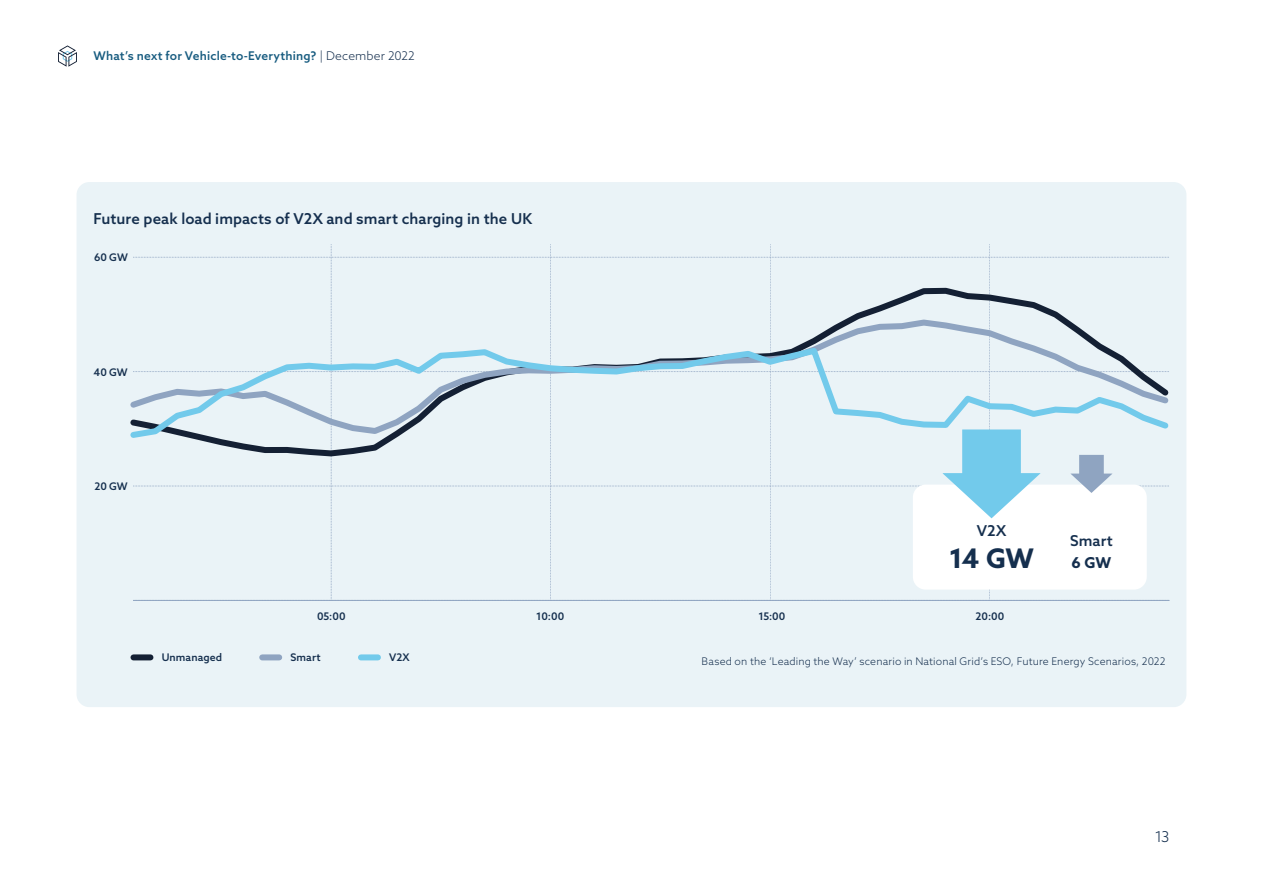
<style>
.page{position:relative;width:1263px;height:893px;background:#fff}
.page>*{position:absolute;margin:0;border:0;box-sizing:border-box;transform-origin:0 0}
.t1{font:700 27px "Azo Sans";color:#152f4e}
.t2{font:500 15px "Azo Sans";letter-spacing:.005em;color:#152f4e}
.t3{font:700 15px "Azo Sans";color:#152f4e}
.t4{font:300 15px "Azo Sans";color:#152f4e}
.t5{font:500 12px "Azo Sans";letter-spacing:.015em;color:#185c80}
.t6{font:300 10.5px "Azo Sans";letter-spacing:.015em;color:#152f4e}
.t7{font:500 10.5px "Azo Sans";letter-spacing:.01em;color:#152f4e}
.s1{font-weight:300;color:#152f4e}
</style>
<div class="page">
<svg style="left:58px;top:45px;width:19px;height:22px"></svg>
<div style="left:77px;top:182px;width:1109px;height:525px;background:#eaf3f7;border-radius:13px"></div>
<div style="left:133px;top:654px;width:17px;height:6px;background:#142034"></div>
<div style="left:262px;top:654px;width:17px;height:6px;background:#8fa4c1"></div>
<div style="left:361px;top:654px;width:17px;height:6px;background:#72caeb"></div>
<svg style="left:133px;top:245px;width:1036px;height:356px"></svg>
<p class="t5" style="left:94px;top:48px;width:323px">What’s next for Vehicle-to-Everything? <span class="s1">| December 2022</span></p>
<h2 class="t2" style="left:94px;top:209px;width:440px">Future peak load impacts of V2X and smart charging in the UK</h2>
<p class="t7" style="left:94px;top:251px;width:35px">60 GW</p>
<p class="t7" style="left:94px;top:365px;width:36px">40 GW</p>
<p class="t7" style="left:94px;top:479px;width:35px">20 GW</p>
<h2 class="t2" style="left:977px;top:520px;width:31px">V2X</h2>
<h1 class="t1" style="left:949px;top:540px;width:86px">14 GW</h1>
<p class="t7" style="left:317px;top:610px;width:30px">05:00</p>
<p class="t7" style="left:536px;top:610px;width:29px">10:00</p>
<p class="t7" style="left:758px;top:610px;width:29px">15:00</p>
<p class="t7" style="left:975px;top:610px;width:30px">20:00</p>
<h2 class="t2" style="left:1070px;top:531px;width:44px">Smart</h2>
<h2 class="t3" style="left:1072px;top:553px;width:41px">6 GW</h2>
<p class="t7" style="left:162px;top:651px;width:62px">Unmanaged</p>
<p class="t7" style="left:290px;top:651px;width:32px">Smart</p>
<p class="t7" style="left:389px;top:651px;width:22px">V2X</p>
<p class="t6" style="left:702px;top:654px;width:465px">Based on the ‘Leading the Way’ scenario in National Grid’s ESO, Future Energy Scenarios, 2022</p>
<h2 class="t4" style="left:1155px;top:827px;width:16px">13</h2>
</div>
